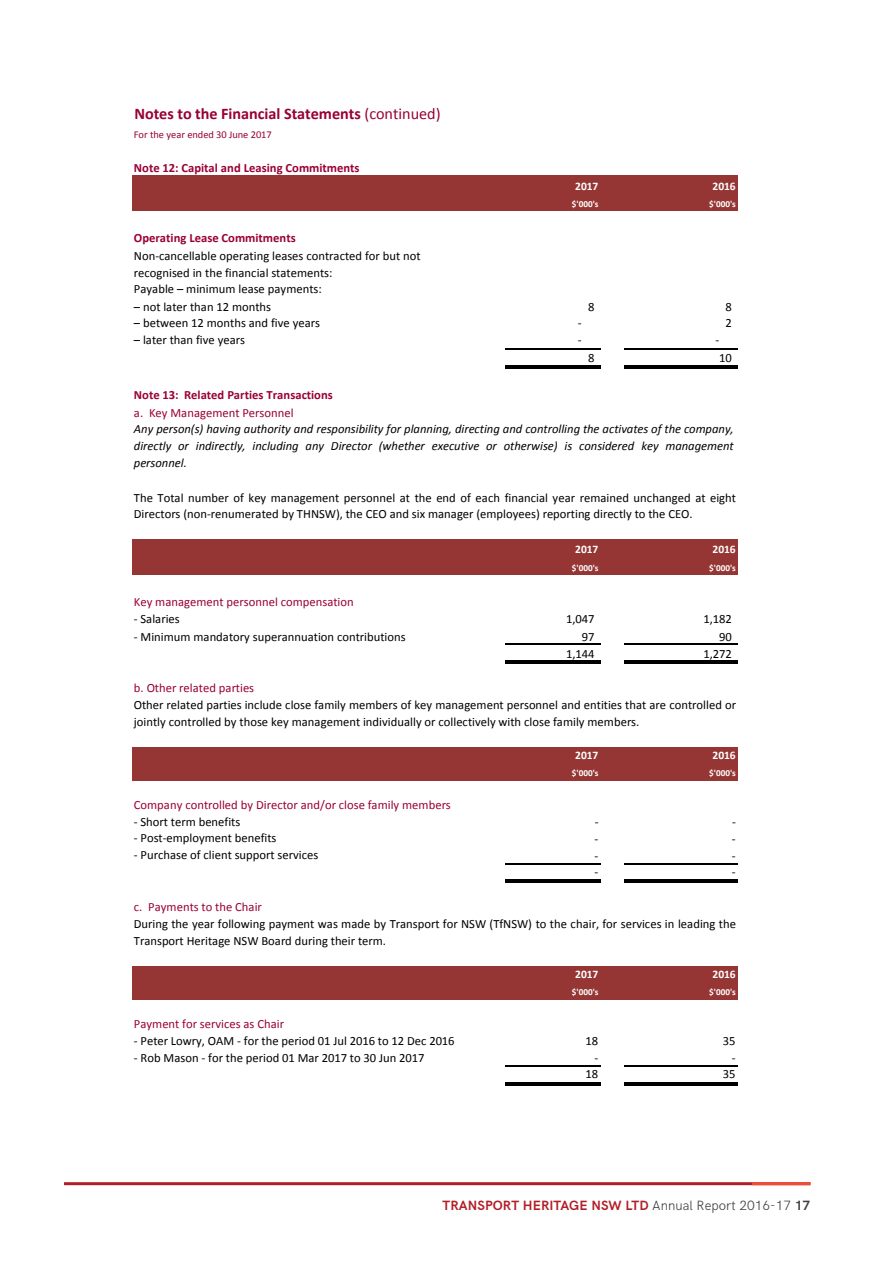
<style>
.page{position:relative;width:893px;height:1263px;background:#fff}
.page>*{position:absolute;margin:0;border:0;box-sizing:border-box;transform-origin:0 0}
.t1{font:700 16.2px "Calibri";letter-spacing:-.005em;color:#903}
.t2{font:700 13.5px "HK Grotesk";letter-spacing:.005em;color:#b21e28}
.t3{font:12.6px/16.8px "Calibri";color:#000}
.t4{font:italic 12.6px/16.8px "Calibri";color:#000;text-align:justify}
.t5{font:12.6px "Calibri";color:#903}
.t6{font:700 12.6px "Calibri";color:#903}
.t7{font:700 11.55px "Calibri";letter-spacing:-.005em;color:#fff}
.t8{font:10.5px "Calibri";letter-spacing:-.005em;color:#903}
.t9{font:700 9.15px "Calibri";letter-spacing:.005em;color:#fff}
.s1{font-weight:400}
.s2{font-weight:300;color:#414042}
.s3{color:#414042}
</style>
<div class="page">
<div style="left:132px;top:175px;width:606px;height:36px;background:#963634"></div>
<div style="left:132px;top:539px;width:606px;height:35px;background:#963634"></div>
<div style="left:132px;top:747px;width:606px;height:33px;background:#963634"></div>
<div style="left:132px;top:966px;width:606px;height:33px;background:#963634"></div>
<hr style="left:505px;top:348px;width:96px;height:1px;background:#000">
<hr style="left:505px;top:365px;width:96px;height:1px;background:#000">
<hr style="left:505px;top:367px;width:96px;height:1px;background:#000">
<hr style="left:505px;top:643px;width:96px;height:1px;background:#000">
<hr style="left:505px;top:661px;width:96px;height:1px;background:#000">
<hr style="left:505px;top:663px;width:96px;height:1px;background:#000">
<hr style="left:505px;top:863px;width:96px;height:1px;background:#000">
<hr style="left:505px;top:880px;width:96px;height:1px;background:#000">
<hr style="left:505px;top:882px;width:96px;height:1px;background:#000">
<hr style="left:505px;top:1066px;width:96px;height:1px;background:#000">
<hr style="left:505px;top:1082px;width:96px;height:1px;background:#000">
<hr style="left:505px;top:1084px;width:96px;height:1px;background:#000">
<hr style="left:624px;top:348px;width:114px;height:1px;background:#000">
<hr style="left:624px;top:365px;width:114px;height:1px;background:#000">
<hr style="left:624px;top:367px;width:114px;height:1px;background:#000">
<hr style="left:624px;top:643px;width:114px;height:1px;background:#000">
<hr style="left:624px;top:661px;width:114px;height:1px;background:#000">
<hr style="left:624px;top:663px;width:114px;height:1px;background:#000">
<hr style="left:624px;top:863px;width:114px;height:1px;background:#000">
<hr style="left:624px;top:880px;width:114px;height:1px;background:#000">
<hr style="left:624px;top:882px;width:114px;height:1px;background:#000">
<hr style="left:624px;top:1066px;width:114px;height:1px;background:#000">
<hr style="left:624px;top:1082px;width:114px;height:1px;background:#000">
<hr style="left:624px;top:1084px;width:114px;height:1px;background:#000">
<hr style="left:64px;top:1182px;width:746px;height:3px;background:#b21e28">
<hr style="left:752px;top:1182px;width:58px;height:3px;background:#f04e37">
<p class="t1" style="left:134px;top:103px;width:308px">Notes to the Financial Statements <span class="s1">(continued)</span></p>
<p class="t8" style="left:134px;top:128px;width:140px">For the year ended 30 June 2017</p>
<p class="t6" style="left:134px;top:160px;width:227px">Note 12: Capital and Leasing Commitments</p>
<p class="t6" style="left:134px;top:230px;width:163px">Operating Lease Commitments</p>
<p class="t3" style="left:134px;top:248px;width:288px">Non-cancellable operating leases contracted for but not recognised in the financial statements:</p>
<p class="t7" style="left:575px;top:178px;width:25px">2017</p>
<p class="t7" style="left:713px;top:178px;width:25px">2016</p>
<p class="t9" style="left:572px;top:198px;width:28px">$'000's</p>
<p class="t9" style="left:709px;top:198px;width:28px">$'000's</p>
<p class="t3" style="left:134px;top:281px;width:189px">Payable – minimum lease payments:</p>
<p class="t3" style="left:134px;top:298px;width:139px">– not later than 12 months</p>
<p class="t3" style="left:588px;top:298px;width:8px">8</p>
<p class="t3" style="left:725px;top:298px;width:8px">8</p>
<p class="t3" style="left:134px;top:315px;width:188px">– between 12 months and five years</p>
<p class="t3" style="left:578px;top:315px;width:5px">-</p>
<p class="t3" style="left:725px;top:315px;width:8px">2</p>
<p class="t3" style="left:134px;top:332px;width:113px">– later than five years</p>
<p class="t3" style="left:578px;top:332px;width:5px">-</p>
<p class="t3" style="left:715px;top:332px;width:5px">-</p>
<p class="t3" style="left:588px;top:350px;width:8px">8</p>
<p class="t3" style="left:719px;top:350px;width:14px">10</p>
<p class="t6" style="left:134px;top:387px;width:201px">Note 13: Related Parties Transactions</p>
<p class="t5" style="left:134px;top:405px;width:161px">a. Key Management Personnel</p>
<p class="t4" style="left:134px;top:420px;width:601px">Any person(s) having authority and responsibility for planning, directing and controlling the activates of the company, directly or indirectly, including any Director (whether executive or otherwise) is considered key management personnel.</p>
<p class="t3" style="left:134px;top:489px;width:604px">The Total number of key management personnel at the end of each financial year remained unchanged at eight<br>Directors (non-renumerated by THNSW), the CEO and six manager (employees) reporting directly to the CEO.</p>
<p class="t7" style="left:575px;top:542px;width:25px">2017</p>
<p class="t7" style="left:713px;top:542px;width:25px">2016</p>
<p class="t9" style="left:572px;top:562px;width:28px">$'000's</p>
<p class="t9" style="left:709px;top:562px;width:28px">$'000's</p>
<p class="t5" style="left:134px;top:593px;width:221px">Key management personnel compensation</p>
<p class="t3" style="left:134px;top:610px;width:47px">- Salaries</p>
<p class="t3" style="left:566px;top:610px;width:30px">1,047</p>
<p class="t3" style="left:703px;top:610px;width:30px">1,182</p>
<p class="t3" style="left:134px;top:628px;width:273px">- Minimum mandatory superannuation contributions</p>
<p class="t3" style="left:582px;top:628px;width:14px">97</p>
<p class="t3" style="left:719px;top:628px;width:14px">90</p>
<p class="t3" style="left:566px;top:645px;width:30px">1,144</p>
<p class="t3" style="left:703px;top:645px;width:30px">1,272</p>
<p class="t5" style="left:134px;top:680px;width:122px">b. Other related parties</p>
<p class="t3" style="left:134px;top:696px;width:604px">Other related parties include close family members of key management personnel and entities that are controlled or jointly controlled by those key management individually or collectively with close family members.</p>
<p class="t5" style="left:134px;top:797px;width:319px">Company controlled by Director and/or close family members</p>
<p class="t7" style="left:575px;top:748px;width:25px">2017</p>
<p class="t7" style="left:713px;top:748px;width:25px">2016</p>
<p class="t9" style="left:572px;top:767px;width:28px">$'000's</p>
<p class="t9" style="left:709px;top:767px;width:28px">$'000's</p>
<p class="t3" style="left:134px;top:813px;width:108px">- Short term benefits</p>
<p class="t3" style="left:595px;top:813px;width:5px">-</p>
<p class="t3" style="left:732px;top:813px;width:5px">-</p>
<p class="t3" style="left:134px;top:830px;width:144px">- Post-employment benefits</p>
<p class="t3" style="left:594px;top:830px;width:5px">-</p>
<p class="t3" style="left:732px;top:830px;width:5px">-</p>
<p class="t3" style="left:134px;top:846px;width:186px">- Purchase of client support services</p>
<p class="t3" style="left:594px;top:847px;width:5px">-</p>
<p class="t3" style="left:732px;top:847px;width:5px">-</p>
<p class="t3" style="left:594px;top:863px;width:5px">-</p>
<p class="t3" style="left:732px;top:863px;width:5px">-</p>
<p class="t5" style="left:134px;top:899px;width:130px">c. Payments to the Chair</p>
<p class="t3" style="left:134px;top:915px;width:604px">During the year following payment was made by Transport for NSW (TfNSW) to the chair, for services in leading the<br>Transport Heritage NSW Board during their term.</p>
<p class="t7" style="left:575px;top:967px;width:25px">2017</p>
<p class="t7" style="left:713px;top:967px;width:25px">2016</p>
<p class="t9" style="left:572px;top:986px;width:28px">$'000's</p>
<p class="t9" style="left:709px;top:986px;width:28px">$'000's</p>
<p class="t5" style="left:134px;top:1016px;width:152px">Payment for services as Chair</p>
<p class="t3" style="left:134px;top:1033px;width:322px">- Peter Lowry, OAM - for the period 01 Jul 2016 to 12 Dec 2016</p>
<p class="t3" style="left:586px;top:1033px;width:14px">18</p>
<p class="t3" style="left:723px;top:1033px;width:14px">35</p>
<p class="t3" style="left:134px;top:1049px;width:292px">- Rob Mason - for the period 01 Mar 2017 to 30 Jun 2017</p>
<p class="t3" style="left:594px;top:1049px;width:5px">-</p>
<p class="t3" style="left:732px;top:1049px;width:5px">-</p>
<p class="t3" style="left:585px;top:1066px;width:14px">18</p>
<p class="t3" style="left:723px;top:1066px;width:14px">35</p>
<p class="t2" style="left:443px;top:1195px;width:369px">TRANSPORT HERITAGE NSW LTD <span class="s2">Annual Report 2016-17</span> <span class="s3">17</span></p>
</div>
